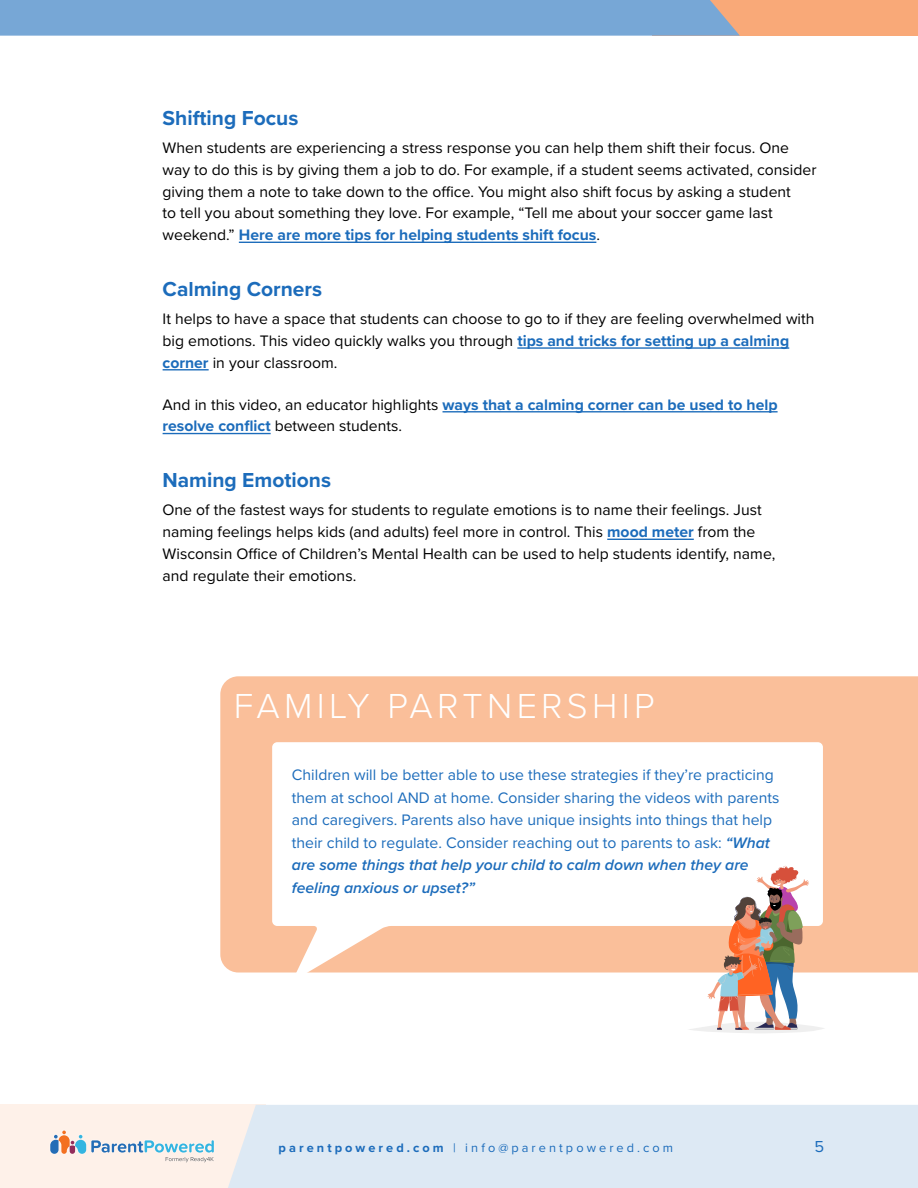
<style>
.page{position:relative;width:918px;height:1188px;background:#fff}
.page>*{position:absolute;margin:0;border:0;box-sizing:border-box;transform-origin:0 0}
.body_copy{font:300 36px "Proxima Nova";letter-spacing:.12em;color:#fff}
.sub_head{font:700 21px "Proxima Nova";color:#1c6cbb}
.t1{font:16.5px "Proxima Nova";color:#1c6cbb}
.body_copy-2{font:15.75px/21.8px "Proxima Nova";color:#000}
.body_copy-3{font:15.75px/22.5px "Proxima Nova";color:#1c6cbb}
.body_copy-4{font:700 15.75px/21.8px "Proxima Nova";color:#1c6cbb}
.t2{font:12.75px "Proxima Nova";letter-spacing:.24em;color:#1c6cbb}
.s1{font-weight:700;color:#1c6cbb}
.s2{font-weight:400;color:#000}
.s3{font-weight:600;font-style:italic}
.s4{font-weight:700}
</style>
<div class="page">
<div style="left:0;top:1105px;width:266px;height:83px;background:#fef1e9"></div>
<div style="left:228px;top:1105px;width:690px;height:83px;background:#dde9f4"></div>
<svg style="left:50px;top:1131px;width:164px;height:31px"></svg>
<div style="left:652px;top:0;width:266px;height:36px;background:#f9a978"></div>
<div style="left:0;top:0;width:740px;height:36px;background:#77a7d6"></div>
<hr style="left:239px;top:242px;width:357px;height:1px;background:#1c6cbb">
<hr style="left:517px;top:347px;width:272px;height:2px;background:#1c6cbb">
<hr style="left:163px;top:369px;width:46px;height:1px;background:#1c6cbb">
<hr style="left:443px;top:411px;width:335px;height:1px;background:#1c6cbb">
<hr style="left:163px;top:433px;width:108px;height:1px;background:#1c6cbb">
<hr style="left:607px;top:539px;width:87px;height:1px;background:#1c6cbb">
<div style="left:220px;top:676px;width:698px;height:297px;background:#fabf9a"></div>
<svg style="left:272px;top:742px;width:551px;height:231px"></svg>
<svg style="left:687px;top:866px;width:138px;height:167px"></svg>
<p class="sub_head" style="left:163px;top:102px;width:137px">Shifting Focus</p>
<p class="body_copy-2" style="left:163px;top:136px;width:656px">When students are experiencing a stress response you can help them shift their focus. One way to do this is by giving them a job to do. For example, if a student seems activated, consider giving them a note to take down to the office. You might also shift focus by asking a student<br>to tell you about something they love. For example, “Tell me about your soccer game last weekend.” <span class="s1">Here are more tips for helping students shift focus</span>.</p>
<p class="sub_head" style="left:163px;top:273px;width:161px">Calming Corners</p>
<p class="body_copy-2" style="left:163px;top:307px;width:653px">It helps to have a space that students can choose to go to if they are feeling overwhelmed with big emotions. This video quickly walks you through <span class="s1">tips and tricks for setting up a calming corner</span> in your classroom.</p>
<p class="body_copy-4" style="left:163px;top:393px;width:617px"><span class="s2">And in this video, an educator highlights</span> ways that a calming corner can be used to help resolve conflict <span class="s2">between students.</span></p>
<p class="sub_head" style="left:163px;top:464px;width:170px">Naming Emotions</p>
<p class="body_copy-2" style="left:163px;top:499px;width:614px">One of the fastest ways for students to regulate emotions is to name their feelings. Just naming feelings helps kids (and adults) feel more in control. This <span class="s1">mood meter</span> from the Wisconsin Office of Children’s Mental Health can be used to help students identify, name, and regulate their emotions.</p>
<p class="body_copy" style="left:234px;top:679px;width:422px">FAMILY PARTNERSHIP</p>
<p class="body_copy-3" style="left:292px;top:763px;width:489px">Children will be better able to use these strategies if they’re practicing them at school AND at home. Consider sharing the videos with parents and caregivers. Parents also have unique insights into things that help their child to regulate. Consider reaching out to parents to ask: <span class="s3">“What are some things that help your child to calm down when they are feeling anxious or upset?”</span></p>
<p class="t2" style="left:279px;top:1138px;width:396px"><span class="s4">parentpowered.com</span> | info@parentpowered.com</p>
<p class="t1" style="left:814px;top:1134px;width:11px">5</p>
</div>
